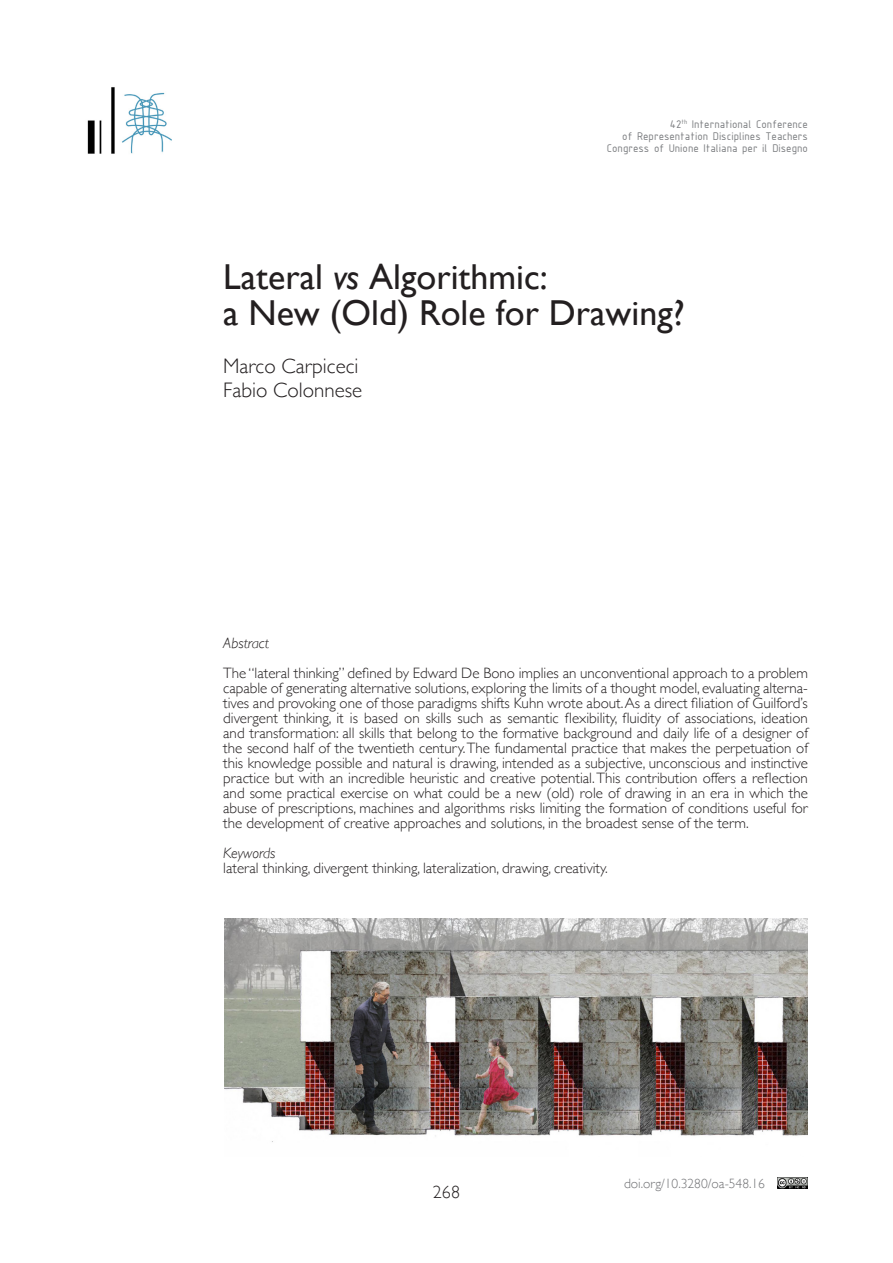
<style>
.page{position:relative;width:893px;height:1263px;background:#fff}
.page>*{position:absolute;margin:0;border:0;box-sizing:border-box;transform-origin:0 0}
.t1{font:36px "Gill Sans";color:#231f20}
.t2{font:300 21px "Gill Sans";color:#231f20}
.t3{font:300 18px "Gill Sans";color:#231f20}
.t4{font:300 15px/15px "Gill Sans";color:#231f20;text-align:justify}
.t5{font:italic 300 15px "Gill Sans";letter-spacing:-.005em;color:#231f20}
.t6{font:300 13.5px "Gill Sans";color:#717275}
.t7{font:12px "ISOCPEUR";color:#7a7c7f}
.s1{font-style:italic}
</style>
<div class="page">
<img style="left:87px;top:87px;width:85px;height:67px">
<img style="left:778px;top:1178px;width:30px;height:10px">
<img style="left:224px;top:918px;width:584px;height:224px">
<p class="t7" style="left:670px;top:117px;width:140px">42<sup>th</sup> International Conference</p>
<p class="t7" style="left:622px;top:129px;width:187px">of Representation Disciplines Teachers</p>
<p class="t7" style="left:607px;top:141px;width:203px">Congress of Unione Italiana per il Disegno</p>
<p class="t1" style="left:223px;top:255px;width:326px">Lateral <span class="s1">vs</span> Algorithmic:</p>
<p class="t1" style="left:223px;top:291px;width:463px">a New (Old) Role for Drawing?</p>
<p class="t2" style="left:223px;top:349px;width:137px">Marco Carpiceci</p>
<p class="t2" style="left:223px;top:373px;width:141px">Fabio Colonnese</p>
<p class="t5" style="left:223px;top:635px;width:47px">Abstract</p>
<p class="t4" style="left:223px;top:665px;width:586px">The “lateral thinking” defined by Edward De Bono implies an unconventional approach to a problem capable of generating alternative solutions, exploring the limits of a thought model, evaluating alterna&shy;tives and provoking one of those paradigms shifts Kuhn wrote about. As a direct filiation of Guilford’s divergent thinking, it is based on skills such as semantic flexibility, fluidity of associations, ideation and transformation: all skills that belong to the formative background and daily life of a designer of the second half of the twentieth century. The fundamental practice that makes the perpetuation of this knowledge possible and natural is drawing, intended as a subjective, unconscious and instinctive practice but with an incredible heuristic and creative potential. This contribution offers a reflection and some practical exercise on what could be a new (old) role of drawing in an era in which the abuse of prescriptions, machines and algorithms risks limiting the formation of conditions useful for the development of creative approaches and solutions, in the broadest sense of the term.</p>
<p class="t5" style="left:223px;top:845px;width:54px">Keywords</p>
<p class="t4" style="left:223px;top:860px;width:386px">lateral thinking, divergent thinking, lateralization, drawing, creativity.</p>
<p class="t3" style="left:433px;top:1178px;width:28px">268</p>
<p class="t6" style="left:624px;top:1172px;width:142px">doi.org/10.3280/oa-548.16</p>
</div>
